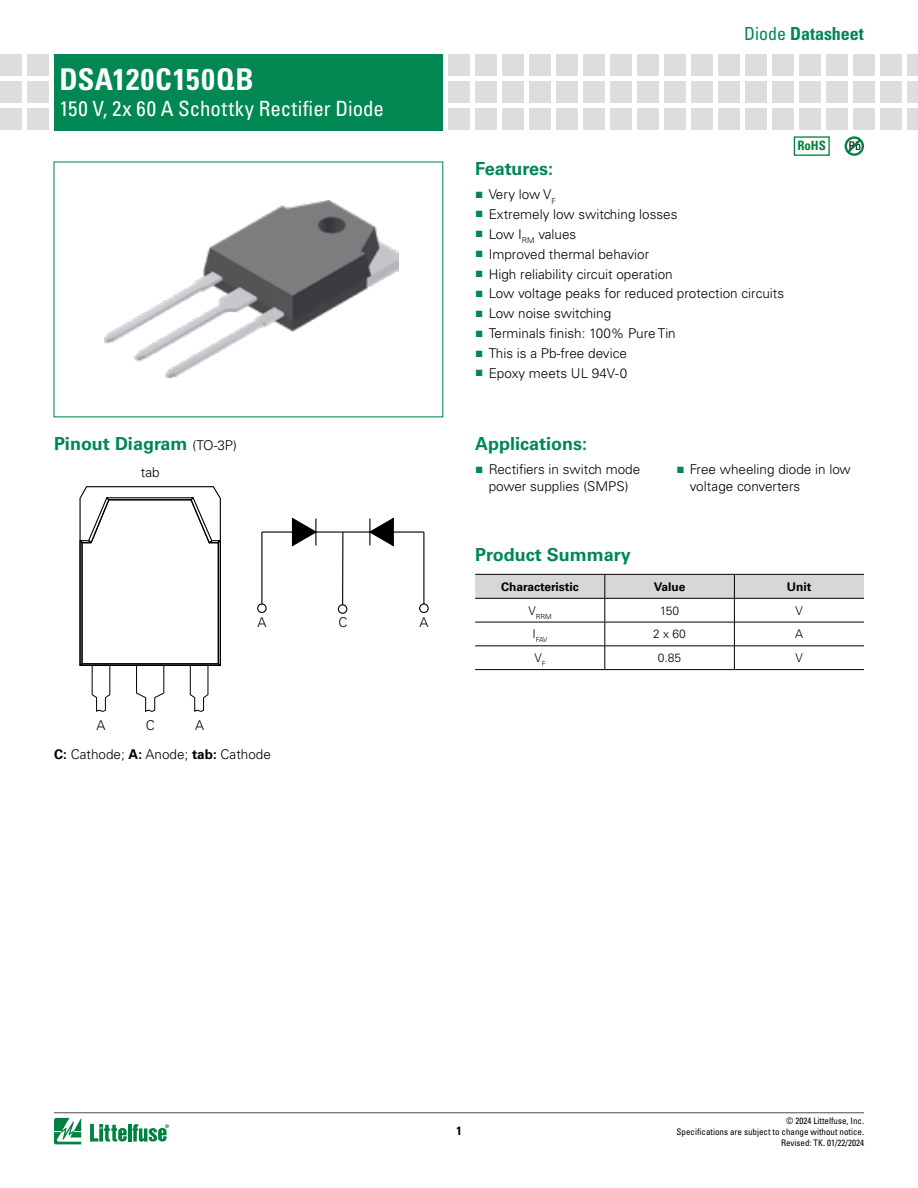
<style>
.page{position:relative;width:918px;height:1188px;background:#fff}
.page>*{position:absolute;margin:0;border:0;box-sizing:border-box;transform-origin:0 0}
.t1{font:700 condensed 30px "Univers LT Std";letter-spacing:.03em;color:#fff}
.t2{font:condensed 21px "Univers LT Std";color:#fff}
.t3{font:700 18px "Univers LT Std";color:#008752}
.t4{font:700 condensed 18px "Univers LT Std";color:#008752}
.t5{font:300 13.5px/16.5px "Univers LT Std";color:#000;text-align:center}
.t6{font:700 condensed 12.9px "Univers LT Std";color:#00823f}
.t7{font:700 12px "Univers LT Std";color:#000}
.t8{font:300 12px "Univers LT Std";color:#000}
.t9{font:condensed 12px "Univers LT Std";color:#000}
.t10{font:700 condensed 12px "Univers LT Std";color:#000}
.t11{font:condensed 9px/10.6px "Univers LT Std";color:#000;text-align:right}
.t12{font:300 7.05px "Univers LT Std";letter-spacing:-.025em;color:#000}
.s1{font-weight:300;font-size:13.5px;color:#000}
.s2{font-weight:700}
.s3{font-weight:400}
.s4{font-family:"Arial";font-weight:400;color:#008752}
</style>
<div class="page">
<svg style="left:54px;top:1118px;width:27px;height:26px"></svg>
<hr style="left:128px;top:1124px;width:3px;height:18px;background:#00823f">
<svg style="left:133px;top:1124px;width:36px;height:18px"></svg>
<svg style="left:90px;top:1124px;width:37px;height:18px"></svg>
<hr style="left:54px;top:1112px;width:810px;height:1px;background:#4d4d4f">
<div style="left:27px;top:54px;width:22px;height:22px;background:#dcddde"></div>
<div style="left:27px;top:82px;width:22px;height:21px;background:#dcddde"></div>
<div style="left:27px;top:109px;width:22px;height:21px;background:#dcddde"></div>
<div style="left:0;top:54px;width:22px;height:22px;background:#dcddde"></div>
<div style="left:0;top:82px;width:22px;height:21px;background:#dcddde"></div>
<div style="left:0;top:109px;width:22px;height:21px;background:#dcddde"></div>
<div style="left:502px;top:54px;width:22px;height:22px;background:#dcddde"></div>
<div style="left:502px;top:82px;width:22px;height:21px;background:#dcddde"></div>
<div style="left:502px;top:109px;width:22px;height:21px;background:#dcddde"></div>
<div style="left:475px;top:54px;width:22px;height:22px;background:#dcddde"></div>
<div style="left:475px;top:82px;width:22px;height:21px;background:#dcddde"></div>
<div style="left:475px;top:109px;width:22px;height:21px;background:#dcddde"></div>
<div style="left:556px;top:54px;width:22px;height:22px;background:#dcddde"></div>
<div style="left:556px;top:82px;width:22px;height:21px;background:#dcddde"></div>
<div style="left:556px;top:109px;width:22px;height:21px;background:#dcddde"></div>
<div style="left:529px;top:54px;width:22px;height:22px;background:#dcddde"></div>
<div style="left:529px;top:82px;width:22px;height:21px;background:#dcddde"></div>
<div style="left:529px;top:109px;width:22px;height:21px;background:#dcddde"></div>
<div style="left:610px;top:54px;width:22px;height:22px;background:#dcddde"></div>
<div style="left:610px;top:82px;width:22px;height:21px;background:#dcddde"></div>
<div style="left:610px;top:109px;width:22px;height:21px;background:#dcddde"></div>
<div style="left:583px;top:54px;width:22px;height:22px;background:#dcddde"></div>
<div style="left:448px;top:54px;width:22px;height:22px;background:#dcddde"></div>
<div style="left:583px;top:82px;width:22px;height:21px;background:#dcddde"></div>
<div style="left:448px;top:82px;width:22px;height:21px;background:#dcddde"></div>
<div style="left:583px;top:109px;width:22px;height:21px;background:#dcddde"></div>
<div style="left:448px;top:109px;width:22px;height:21px;background:#dcddde"></div>
<div style="left:664px;top:54px;width:22px;height:22px;background:#dcddde"></div>
<div style="left:664px;top:82px;width:22px;height:21px;background:#dcddde"></div>
<div style="left:664px;top:109px;width:22px;height:21px;background:#dcddde"></div>
<div style="left:637px;top:54px;width:22px;height:22px;background:#dcddde"></div>
<div style="left:637px;top:82px;width:22px;height:21px;background:#dcddde"></div>
<div style="left:637px;top:109px;width:22px;height:21px;background:#dcddde"></div>
<div style="left:718px;top:54px;width:22px;height:22px;background:#dcddde"></div>
<div style="left:718px;top:82px;width:22px;height:21px;background:#dcddde"></div>
<div style="left:718px;top:109px;width:22px;height:21px;background:#dcddde"></div>
<div style="left:691px;top:54px;width:22px;height:22px;background:#dcddde"></div>
<div style="left:691px;top:82px;width:22px;height:21px;background:#dcddde"></div>
<div style="left:691px;top:109px;width:22px;height:21px;background:#dcddde"></div>
<div style="left:772px;top:54px;width:22px;height:22px;background:#dcddde"></div>
<div style="left:772px;top:82px;width:22px;height:21px;background:#dcddde"></div>
<div style="left:772px;top:109px;width:22px;height:21px;background:#dcddde"></div>
<div style="left:745px;top:54px;width:22px;height:22px;background:#dcddde"></div>
<div style="left:745px;top:82px;width:22px;height:21px;background:#dcddde"></div>
<div style="left:745px;top:109px;width:22px;height:21px;background:#dcddde"></div>
<div style="left:826px;top:54px;width:22px;height:22px;background:#dcddde"></div>
<div style="left:826px;top:81px;width:22px;height:22px;background:#dcddde"></div>
<div style="left:826px;top:108px;width:22px;height:22px;background:#dcddde"></div>
<div style="left:799px;top:54px;width:22px;height:22px;background:#dcddde"></div>
<div style="left:799px;top:81px;width:22px;height:22px;background:#dcddde"></div>
<div style="left:799px;top:108px;width:22px;height:22px;background:#dcddde"></div>
<div style="left:880px;top:54px;width:22px;height:22px;background:#dcddde"></div>
<div style="left:880px;top:81px;width:22px;height:22px;background:#dcddde"></div>
<div style="left:880px;top:108px;width:22px;height:22px;background:#dcddde"></div>
<div style="left:853px;top:54px;width:22px;height:22px;background:#dcddde"></div>
<div style="left:853px;top:81px;width:22px;height:22px;background:#dcddde"></div>
<div style="left:853px;top:108px;width:22px;height:22px;background:#dcddde"></div>
<div style="left:907px;top:54px;width:11px;height:22px;background:#dcddde"></div>
<div style="left:907px;top:81px;width:11px;height:22px;background:#dcddde"></div>
<div style="left:907px;top:108px;width:11px;height:22px;background:#dcddde"></div>
<div style="left:54px;top:54px;width:389px;height:76px;background:#008752"></div>
<div style="left:794px;top:136px;width:36px;height:20px;border:1px solid #00823f"></div>
<div style="left:845px;top:136px;width:19px;height:20px;border:2px solid #00823f;border-radius:50%"></div>
<svg style="left:845px;top:137px;width:19px;height:19px"></svg>
<svg style="left:79px;top:486px;width:142px;height:226px"></svg>
<hr style="left:261px;top:532px;width:1px;height:76px;background:#000">
<svg style="left:257px;top:603px;width:10px;height:10px"></svg>
<hr style="left:342px;top:532px;width:1px;height:77px;background:#000">
<svg style="left:338px;top:604px;width:9px;height:10px"></svg>
<hr style="left:423px;top:532px;width:1px;height:76px;background:#000">
<svg style="left:419px;top:603px;width:10px;height:10px"></svg>
<hr style="left:262px;top:531px;width:162px;height:2px;background:#000">
<svg style="left:368px;top:517px;width:26px;height:30px"></svg>
<svg style="left:291px;top:517px;width:26px;height:30px"></svg>
<img style="left:105px;top:201px;width:293px;height:177px">
<hr style="left:475px;top:669px;width:130px;height:1px;background:#000">
<hr style="left:605px;top:669px;width:129px;height:1px;background:#000">
<hr style="left:734px;top:669px;width:130px;height:1px;background:#000">
<svg style="left:475px;top:574px;width:389px;height:95px"></svg>
<h1 class="t1" style="left:59px;top:61px;width:196px">DSA120C150QB</h1>
<h2 class="t2" style="left:59px;top:95px;width:326px">150 V, 2x 60 A Schottky Rectifier Diode</h2>
<h3 class="t3" style="left:54px;top:434px;width:184px">Pinout Diagram <span class="s1">(TO-3P)</span></h3>
<p class="t5" style="left:141px;top:464px;width:21px">tab</p>
<p class="t5" style="left:96px;top:716px;width:11px">A</p>
<p class="t5" style="left:146px;top:716px;width:11px">C</p>
<p class="t5" style="left:195px;top:716px;width:11px">A</p>
<p class="t5" style="left:257px;top:614px;width:11px">A</p>
<p class="t5" style="left:338px;top:614px;width:11px">C</p>
<p class="t5" style="left:419px;top:614px;width:11px">A</p>
<p class="t5" style="left:54px;top:746px;width:218px"><span class="s2">C:</span> Cathode; <span class="s2">A:</span> Anode; <span class="s2">tab:</span> Cathode</p>
<h3 class="t4" style="left:744px;top:23px;width:121px"><span class="s3">Diode</span> Datasheet</h3>
<h3 class="t3" style="left:475px;top:158px;width:79px">Features:</h3>
<p class="t5" style="left:475px;top:186px;width:82px"><span class="s4">■</span> Very low V<sub>F</sub></p>
<p class="t5" style="left:475px;top:206px;width:204px"><span class="s4">■</span> Extremely low switching losses</p>
<p class="t5" style="left:475px;top:226px;width:103px"><span class="s4">■</span> Low I<sub>RM</sub> values</p>
<p class="t5" style="left:475px;top:246px;width:175px"><span class="s4">■</span> Improved thermal behavior</p>
<p class="t5" style="left:475px;top:266px;width:199px"><span class="s4">■</span> High reliability circuit operation</p>
<p class="t5" style="left:475px;top:285px;width:311px"><span class="s4">■</span> Low voltage peaks for reduced protection circuits</p>
<p class="t5" style="left:475px;top:305px;width:138px"><span class="s4">■</span> Low noise switching</p>
<p class="t5" style="left:475px;top:325px;width:202px"><span class="s4">■</span> Terminals finish: 100% Pure Tin</p>
<p class="t5" style="left:475px;top:345px;width:153px"><span class="s4">■</span> This is a Pb-free device</p>
<p class="t5" style="left:475px;top:365px;width:154px"><span class="s4">■</span> Epoxy meets UL 94V-0</p>
<p class="t6" style="left:797px;top:138px;width:30px">RoHS</p>
<p class="t9" style="left:849px;top:138px;width:14px">Pb</p>
<h3 class="t3" style="left:475px;top:434px;width:114px">Applications:</h3>
<p class="t5" style="left:475px;top:461px;width:167px"><span class="s4">■</span> Rectifiers in switch mode power supplies (SMPS)</p>
<p class="t5" style="left:690px;top:461px;width:163px;text-align:left;text-indent:-14px"><span class="s4">■</span> Free wheeling diode in low voltage converters</p>
<h3 class="t3" style="left:475px;top:544px;width:157px">Product Summary</h3>
<p class="t7" style="left:501px;top:579px;width:79px">Characteristic</p>
<p class="t7" style="left:654px;top:579px;width:33px">Value</p>
<p class="t7" style="left:787px;top:579px;width:26px">Unit</p>
<p class="t12" style="left:528px;top:612px;width:25px"><sup>V</sup>RRM</p>
<p class="t8" style="left:660px;top:603px;width:21px">150</p>
<p class="t8" style="left:796px;top:603px;width:9px">V</p>
<p class="t12" style="left:532px;top:636px;width:17px"><sup>I</sup>FAV</p>
<p class="t8" style="left:653px;top:627px;width:34px">2 x 60</p>
<p class="t8" style="left:795px;top:627px;width:10px">A</p>
<p class="t8" style="left:534px;top:651px;width:13px">V<sub>F</sub></p>
<p class="t8" style="left:658px;top:651px;width:25px">0.85</p>
<p class="t8" style="left:796px;top:651px;width:9px">V</p>
<p class="t10" style="left:456px;top:1124px;width:7px">1</p>
<p class="t11" style="left:677px;top:1116px;width:189px">© 2024 Littelfuse, Inc.<br>Specifications are subject to change without notice.<br>Revised: TK. 01/22/2024</p>
</div>
